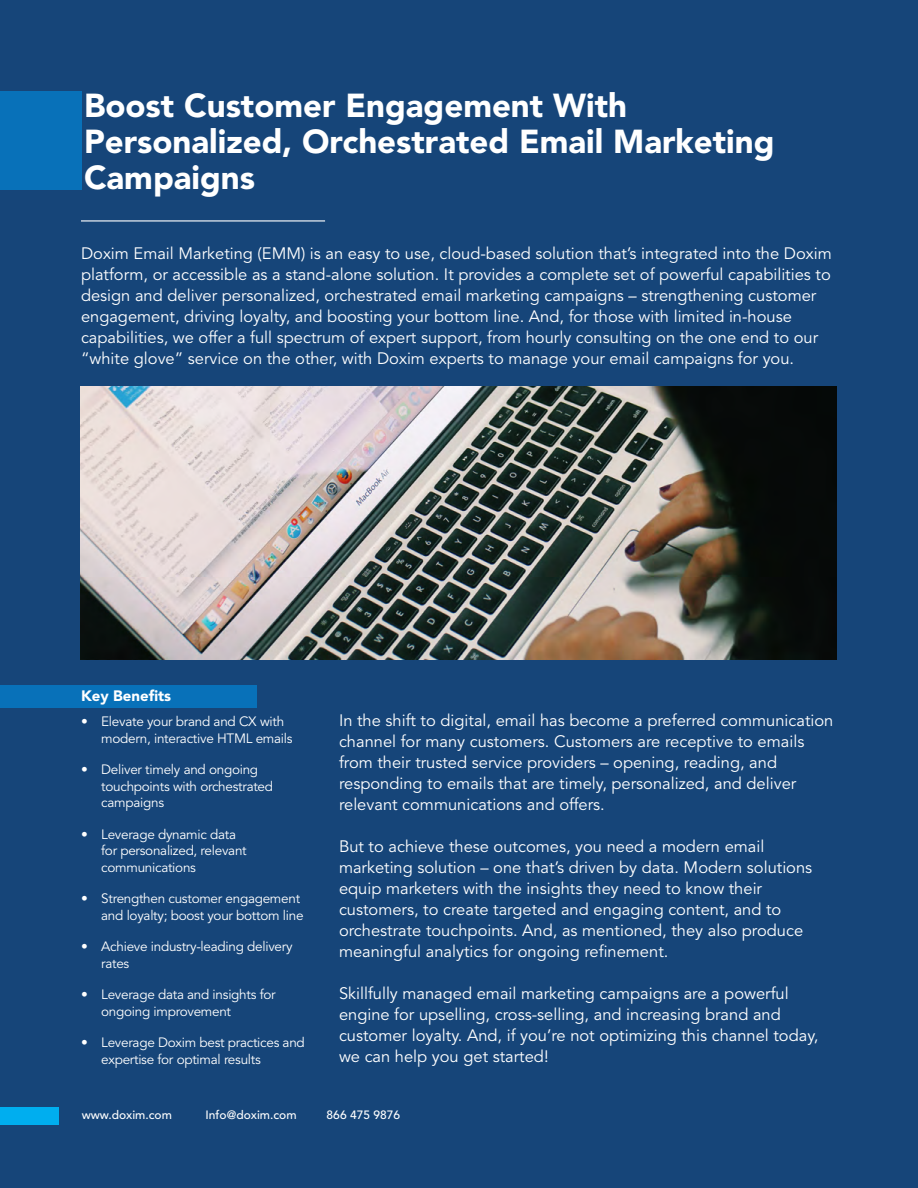
<style>
.page{position:relative;width:918px;height:1188px;background:#164579}
.page>*{position:absolute;margin:0;border:0;box-sizing:border-box;transform-origin:0 0}
.t1{font:900 33px/36px "Avenir LT Std";color:#fff}
.t2{font:16.5px/21px "Avenir LT Std";color:#fff}
.t3{font:900 15px "Avenir LT Std";color:#fff}
.t4{font:13.5px/16.5px "Avenir LT Std";letter-spacing:-.02em;color:#fff}
.t5{font:500 12px "Avenir LT Std";color:#fff}
</style>
<div class="page">
<div style="left:0;top:1107px;width:58px;height:17px;background:#00aeef"></div>
<div style="left:0;top:91px;width:81px;height:99px;background:#0871b9"></div>
<hr style="left:81px;top:220px;width:244px;height:2px;background:#fff">
<div style="left:0;top:685px;width:256px;height:22px;background:#0871b9"></div>
<img style="left:80px;top:387px;width:756px;height:272px">
<p class="t1" style="left:84px;top:88px;width:692px">Boost Customer Engagement With<br>Personalized, Orchestrated Email Marketing<br>Campaigns</p>
<p class="t2" style="left:81px;top:243px;width:752px">Doxim Email Marketing (EMM) is an easy to use, cloud-based solution that’s integrated into the Doxim platform, or accessible as a stand-alone solution. It provides a complete set of powerful capabilities to design and deliver personalized, orchestrated email marketing campaigns – strengthening customer engagement, driving loyalty, and boosting your bottom line. And, for those with limited in-house capabilities, we offer a full spectrum of expert support, from hourly consulting on the one end to our “white glove” service on the other, with Doxim experts to manage your email campaigns for you.</p>
<p class="t3" style="left:81px;top:687px;width:92px">Key Benefits</p>
<p class="t4" style="left:101px;top:714px;width:193px;text-indent:-20px">• Elevate your brand and CX with modern, interactive HTML emails</p>
<p class="t4" style="left:101px;top:762px;width:173px;text-indent:-20px">• Deliver timely and ongoing touchpoints with orchestrated campaigns</p>
<p class="t4" style="left:101px;top:826px;width:147px;text-indent:-20px">• Leverage dynamic data for personalized, relevant communications</p>
<p class="t4" style="left:81px;top:891px;width:224px;text-align:right">• Strengthen customer engagement and loyalty; boost your bottom line</p>
<p class="t4" style="left:101px;top:939px;width:193px;text-indent:-20px">• Achieve industry-leading delivery rates</p>
<p class="t4" style="left:101px;top:987px;width:176px;text-indent:-20px">• Leverage data and insights for ongoing improvement</p>
<p class="t4" style="left:101px;top:1035px;width:205px;text-indent:-20px">• Leverage Doxim best practices and expertise for optimal results</p>
<p class="t2" style="left:339px;top:710px;width:496px">In the shift to digital, email has become a preferred communication channel for many customers. Customers are receptive to emails from their trusted service providers – opening, reading, and responding to emails that are timely, personalized, and deliver relevant communications and offers.</p>
<p class="t2" style="left:339px;top:836px;width:475px">But to achieve these outcomes, you need a modern email marketing solution – one that’s driven by data. Modern solutions equip marketers with the insights they need to know their customers, to create targeted and engaging content, and to orchestrate touchpoints. And, as mentioned, they also produce meaningful analytics for ongoing refinement.</p>
<p class="t2" style="left:339px;top:983px;width:481px">Skillfully managed email marketing campaigns are a powerful engine for upselling, cross-selling, and increasing brand and customer loyalty. And, if you’re not optimizing this channel today, we can help you get started!</p>
<p class="t5" style="left:82px;top:1108px;width:92px">www.doxim.com</p>
<p class="t5" style="left:206px;top:1108px;width:92px">Info@doxim.com</p>
<p class="t5" style="left:327px;top:1108px;width:75px">866 475 9876</p>
</div>
